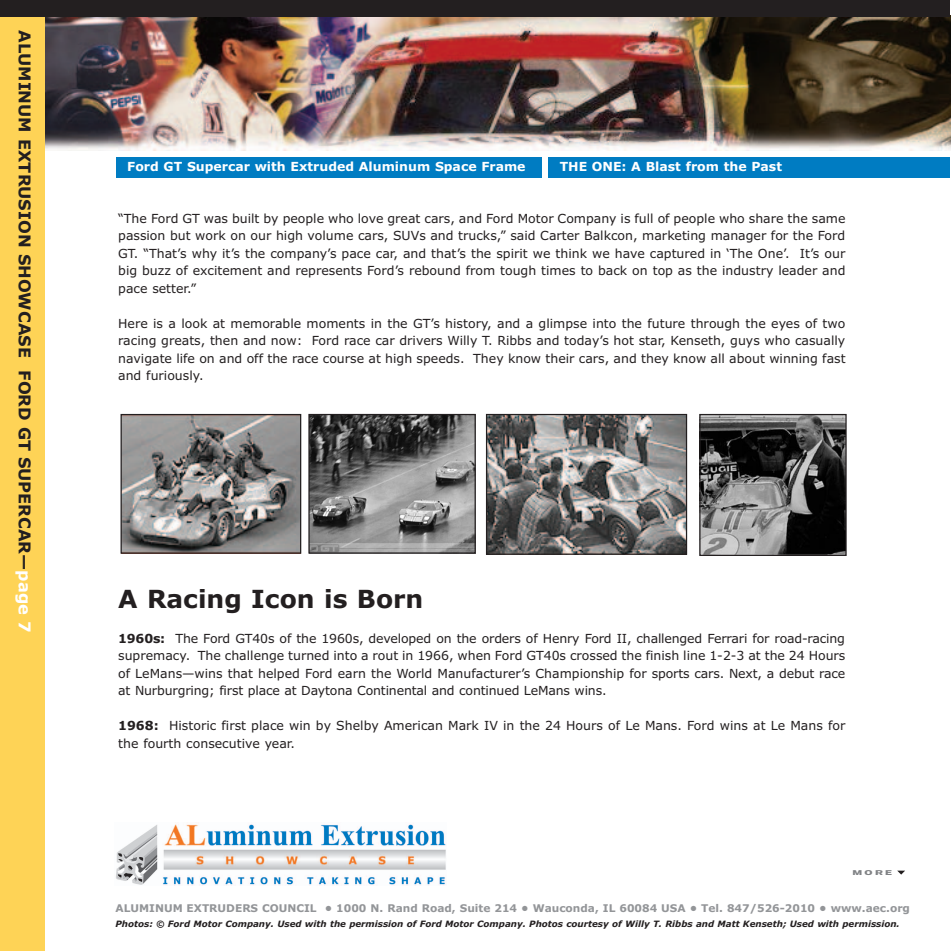
<style>
.page{position:relative;width:951px;height:951px;background:#fff}
.page>*{position:absolute;margin:0;border:0;box-sizing:border-box;transform-origin:0 0}
.t1{font:700 25px "Verdana";color:#231f20}
.t2{font:700 16.25px "Verdana";color:#231f20}
.t3{font:12.5px/17.5px "Verdana";color:#231f20;text-align:justify}
.t4{font:700 12.5px "Verdana";color:#fff}
.t5{font:700 10.62px "Verdana";color:#939598}
.t6{font:italic 700 8.75px "Verdana";color:#231f20}
.t7{font:7.88px "Simian Display Chimpanzee";color:#808285;scale:1.43 1}
.s1{color:#fff}
.s2{font-weight:700}
</style>
<div class="page">
<img style="left:44px;top:17px;width:905px;height:133px">
<div style="left:0;top:0;width:44px;height:950px;background:#fed356"></div>
<div style="left:0;top:0;width:949px;height:17px;background:#231f20"></div>
<svg style="left:897px;top:871px;width:7px;height:4px"></svg>
<img style="left:116px;top:824px;width:330px;height:61px">
<div style="left:117px;top:157px;width:424px;height:21px;background:#007cc2"></div>
<div style="left:548px;top:157px;width:401px;height:21px;background:#007cc2"></div>
<img style="left:122px;top:416px;width:177px;height:136px">
<div style="left:120px;top:414px;width:181px;height:140px;border:1px solid #231f20"></div>
<img style="left:310px;top:416px;width:163px;height:136px">
<div style="left:308px;top:414px;width:167px;height:140px;border:1px solid #231f20"></div>
<img style="left:487px;top:416px;width:197px;height:137px">
<div style="left:485px;top:414px;width:201px;height:141px;border:1px solid #231f20"></div>
<img style="left:701px;top:416px;width:143px;height:138px">
<div style="left:699px;top:414px;width:147px;height:142px;border:1px solid #231f20"></div>
<h2 class="t2" style="left:34px;top:30px;width:604px;rotate:90deg">ALUMINUM EXTRUSION SHOWCASE FORD GT SUPERCAR—<span class="s1">page 7</span></h2>
<p class="t4" style="left:127px;top:159px;width:400px">Ford GT Supercar with Extruded Aluminum Space Frame</p>
<p class="t4" style="left:559px;top:159px;width:224px">THE ONE: A Blast from the Past</p>
<p class="t3" style="left:118px;top:210px;width:728px">“The Ford GT was built by people who love great cars, and Ford Motor Company is full of people who share the same passion but work on our high volume cars, SUVs and trucks,” said Carter Balkcon, marketing manager for the Ford GT. “That’s why it’s the company’s pace car, and that’s the spirit we think we have captured in ‘The One’. It’s our big buzz of excitement and represents Ford’s rebound from tough times to back on top as the industry leader and pace setter.”</p>
<p class="t3" style="left:118px;top:315px;width:728px">Here is a look at memorable moments in the GT’s history, and a glimpse into the future through the eyes of two racing greats, then and now: Ford race car drivers Willy T. Ribbs and today’s hot star, Kenseth, guys who casually navigate life on and off the race course at high speeds. They know their cars, and they know all about winning fast and furiously.</p>
<h1 class="t1" style="left:118px;top:585px;width:306px">A Racing Icon is Born</h1>
<p class="t3" style="left:118px;top:630px;width:728px"><span class="s2">1960s:</span> The Ford GT40s of the 1960s, developed on the orders of Henry Ford II, challenged Ferrari for road-racing supremacy. The challenge turned into a rout in 1966, when Ford GT40s crossed the finish line 1-2-3 at the 24 Hours of LeMans—wins that helped Ford earn the World Manufacturer’s Championship for sports cars. Next, a debut race at Nurburgring; first place at Daytona Continental and continued LeMans wins.</p>
<p class="t3" style="left:118px;top:717px;width:728px"><span class="s2">1968:</span> Historic first place win by Shelby American Mark IV in the 24 Hours of Le Mans. Ford wins at Le Mans for the fourth consecutive year.</p>
<p class="t7" style="left:852px;top:868px;width:29px">MORE</p>
<p class="t5" style="left:115px;top:902px;width:795px">ALUMINUM EXTRUDERS COUNCIL • 1000 N. Rand Road, Suite 214 • Wauconda, IL 60084 USA • Tel. 847/526-2010 • www.aec.org</p>
<p class="t6" style="left:115px;top:918px;width:785px">Photos: © Ford Motor Company. Used with the permission of Ford Motor Company. Photos courtesy of Willy T. Ribbs and Matt Kenseth; Used with permission.</p>
</div>
